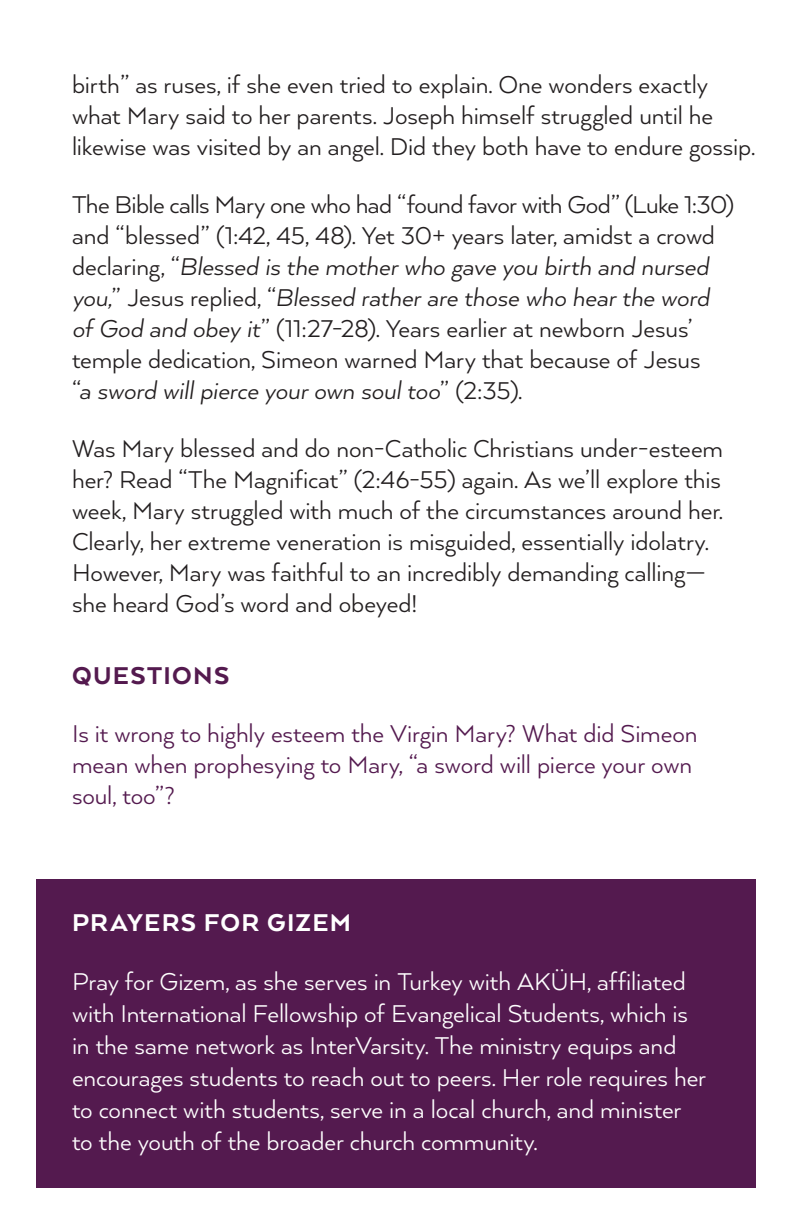
<style>
.page{position:relative;width:792px;height:1224px;background:#fff}
.page>*{position:absolute;margin:0;border:0;box-sizing:border-box;transform-origin:0 0}
.Body{font:28px/31px "Arquitecta";letter-spacing:-.005em;color:#231f20}
.Body-2{font:28px/32px "Arquitecta";letter-spacing:-.005em;color:#fff}
.Body-3{font:28px/31px "Arquitecta";letter-spacing:-.005em;color:#541a4f}
.Body-4{font:800 28px "Arquitecta";letter-spacing:.045em;color:#fff}
.Body-5{font:800 28px "Arquitecta";letter-spacing:.05em;color:#541a4f}
.s1{font-style:italic}
</style>
<div class="page">
<div style="left:36px;top:880px;width:720px;height:308px;background:#541a4f"></div>
<p class="Body" style="left:72px;top:68px;width:685px">birth” as ruses, if she even tried to explain. One wonders exactly what Mary said to her parents. Joseph himself struggled until he likewise was visited by an angel. Did they both have to endure gossip.</p>
<p class="Body" style="left:72px;top:188px;width:664px">The Bible calls Mary one who had “found favor with God” (Luke 1:30) and “blessed” (1:42, 45, 48). Yet 30+ years later, amidst a crowd declaring, “<span class="s1">Blessed is the mother who gave you birth and nursed you,</span>” Jesus replied, “<span class="s1">Blessed rather are those who hear the word of God and obey it</span>” (11:27-28). Years earlier at newborn Jesus’ temple dedication, Simeon warned Mary that because of Jesus<br>“<span class="s1">a sword will pierce your own soul too</span>” (2:35).</p>
<p class="Body" style="left:72px;top:432px;width:653px">Was Mary blessed and do non-Catholic Christians under-esteem her? Read “The Magnificat” (2:46-55) again. As we’ll explore this week, Mary struggled with much of the circumstances around her.<br>Clearly, her extreme veneration is misguided, essentially idolatry.<br>However, Mary was faithful to an incredibly demanding calling— she heard God’s word and obeyed!</p>
<p class="Body-5" style="left:72px;top:658px;width:159px">QUESTIONS</p>
<p class="Body-3" style="left:72px;top:717px;width:627px">Is it wrong to highly esteem the Virgin Mary? What did Simeon mean when prophesying to Mary, “a sword will pierce your own soul, too”?</p>
<p class="Body-4" style="left:72px;top:906px;width:281px">PRAYERS FOR GIZEM</p>
<p class="Body-2" style="left:72px;top:965px;width:636px">Pray for Gizem, as she serves in Turkey with AKÜH, affiliated with International Fellowship of Evangelical Students, which is in the same network as InterVarsity. The ministry equips and encourages students to reach out to peers. Her role requires her to connect with students, serve in a local church, and minister to the youth of the broader church community.</p>
</div>
